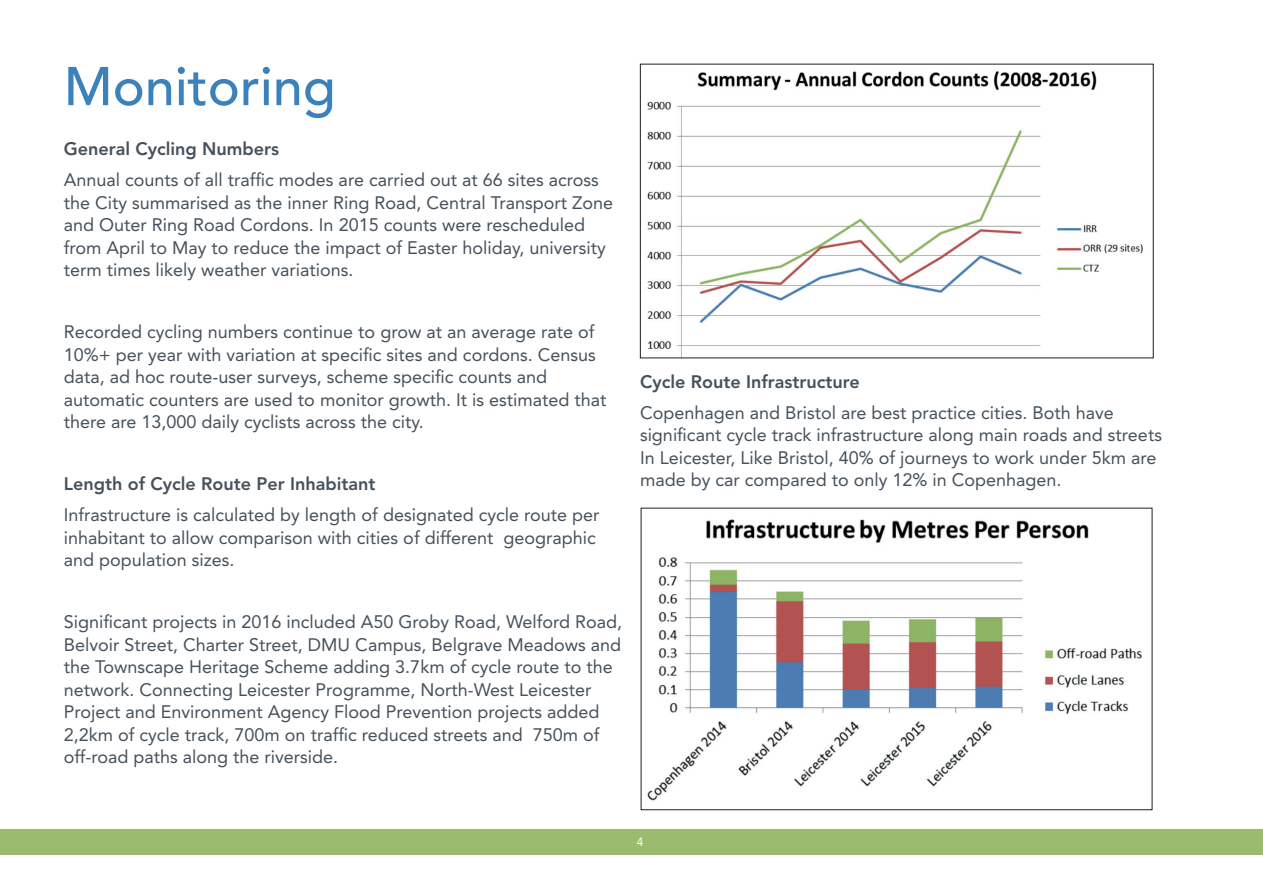
<style>
.page{position:relative;width:1263px;height:893px;background:#fff}
.page>*{position:absolute;margin:0;border:0;box-sizing:border-box;transform-origin:0 0}
.t1{font:500 54px "Avenir LT";color:#3b82bc}
.body{font:18px/22.5px "Avenir LT";color:#45515c}
.body-2{font:800 18px "Avenir LT";color:#45515c}
.t2{font:12px "Avenir LT";color:#fff}
</style>
<div class="page">
<img style="left:647px;top:71px;width:496px;height:285px">
<div style="left:0;top:829px;width:1263px;height:26px;background:#9bbb6e"></div>
<img style="left:647px;top:519px;width:495px;height:282px">
<div style="left:641px;top:508px;width:511px;height:302px;border:1px solid #231f20"></div>
<p class="t1" style="left:64px;top:55px;width:273px">Monitoring</p>
<p class="body-2" style="left:64px;top:138px;width:217px">General Cycling Numbers</p>
<p class="body" style="left:64px;top:169px;width:551px">Annual counts of all traffic modes are carried out at 66 sites across the City summarised as the inner Ring Road, Central Transport Zone and Outer Ring Road Cordons. In 2015 counts were rescheduled from April to May to reduce the impact of Easter holiday, university term times likely weather variations.</p>
<p class="body" style="left:64px;top:321px;width:544px">Recorded cycling numbers continue to grow at an average rate of 10%+ per year with variation at specific sites and cordons. Census data, ad hoc route-user surveys, scheme specific counts and automatic counters are used to monitor growth. It is estimated that there are 13,000 daily cyclists across the city.</p>
<p class="body-2" style="left:64px;top:473px;width:313px">Length of Cycle Route Per Inhabitant</p>
<p class="body" style="left:64px;top:504px;width:537px">Infrastructure is calculated by length of designated cycle route per inhabitant to allow comparison with cities of different geographic and population sizes.</p>
<p class="body" style="left:64px;top:611px;width:560px">Significant projects in 2016 included A50 Groby Road, Welford Road, Belvoir Street, Charter Street, DMU Campus, Belgrave Meadows and the Townscape Heritage Scheme adding 3.7km of cycle route to the network. Connecting Leicester Programme, North-West Leicester Project and Environment Agency Flood Prevention projects added 2,2km of cycle track, 700m on traffic reduced streets and 750m of off-road paths along the riverside.</p>
<p class="body-2" style="left:640px;top:371px;width:221px">Cycle Route Infrastructure</p>
<p class="body" style="left:640px;top:401px;width:523px">Copenhagen and Bristol are best practice cities. Both have significant cycle track infrastructure along main roads and streets In Leicester, Like Bristol, 40% of journeys to work under 5km are made by car compared to only 12% in Copenhagen.</p>
<p class="t2" style="left:637px;top:835px;width:8px">4</p>
</div>
